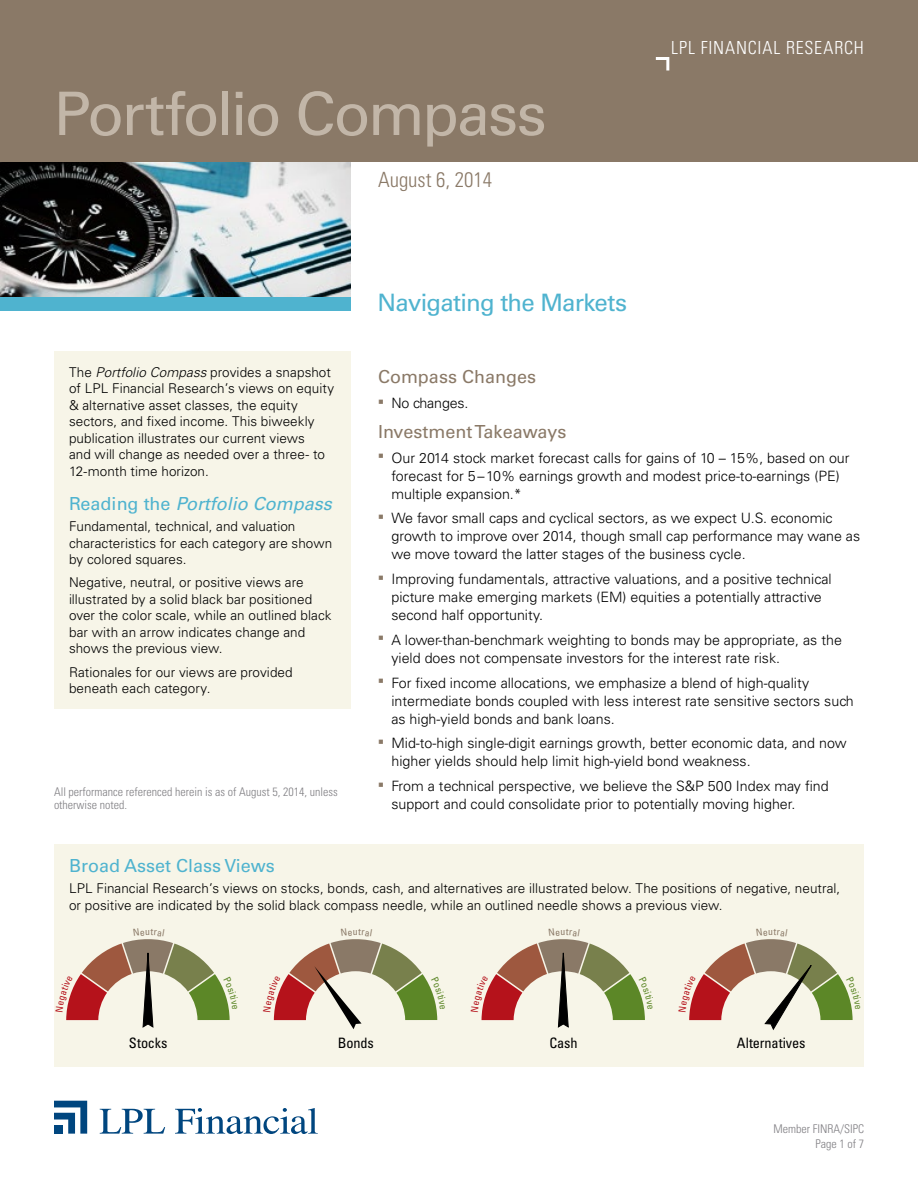
<style>
.page{position:relative;width:918px;height:1188px;background:#fff}
.page>*{position:absolute;margin:0;border:0;box-sizing:border-box;transform-origin:0 0}
.t1{font:60px "Univers";letter-spacing:-.04em;color:#c2b6a8}
.t2{font:24px "Univers";letter-spacing:-.03em;color:#4fb3cf}
.t3{font:300 condensed 21px "Univers";color:#8a7967}
.t4{font:18px "Univers";color:#8a7967}
.t5{font:italic 18px "Univers";color:#4fb3cf}
.t6{font:300 condensed 18px "Univers";letter-spacing:.05em;color:#fff}
.t7{font:18px "Univers";color:#4fb3cf}
.t8{font:condensed 14.4px "Univers";letter-spacing:-.01em;color:#000}
.t9{font:300 14.25px/18px "Univers";color:#000}
.t10{font:300 13.5px/16.5px "Univers";letter-spacing:.005em;color:#000}
.t11{font:300 condensed 12px/14.4px "Univers";color:#807f83;text-align:right}
.s1{font-style:italic}
.s2{font-style:normal}
</style>
<div class="page">
<div style="left:0;top:0;width:918px;height:162px;background:#8a7967"></div>
<div style="left:0;top:297px;width:351px;height:13px;background:#4fb3cf"></div>
<svg style="left:100px;top:1109px;width:65px;height:25px"></svg>
<svg style="left:175px;top:1108px;width:143px;height:26px"></svg>
<svg style="left:54px;top:1101px;width:33px;height:33px"></svg>
<div style="left:54px;top:1125px;width:9px;height:9px;background:#00467f"></div>
<svg style="left:655px;top:57px;width:15px;height:14px"></svg>
<img style="left:0;top:162px;width:351px;height:135px">
<div style="left:54px;top:351px;width:297px;height:357px;background:#f7f5e8"></div>
<div style="left:54px;top:844px;width:810px;height:222px;background:#f7f5e8"></div>
<svg style="left:689px;top:939px;width:164px;height:91px"></svg>
<svg style="left:481px;top:939px;width:164px;height:89px"></svg>
<svg style="left:273px;top:939px;width:165px;height:90px"></svg>
<svg style="left:66px;top:939px;width:164px;height:89px"></svg>
<h1 class="t1" style="left:54px;top:78px;width:494px">Portfolio Compass</h1>
<h3 class="t3" style="left:378px;top:167px;width:116px">August 6, 2014</h3>
<h2 class="t2" style="left:378px;top:288px;width:251px">Navigating the Markets</h2>
<p class="t6" style="left:671px;top:37px;width:194px">LPL FINANCIAL RESEARCH</p>
<p class="t10" style="left:69px;top:364px;width:267px">The <span class="s1">Portfolio Compass</span> provides a snapshot of LPL Financial Research’s views on equity &amp; alternative asset classes, the equity sectors, and fixed income. This biweekly publication illustrates our current views<br>and will change as needed over a three- to 12-month time horizon.</p>
<p class="t5" style="left:69px;top:493px;width:264px"><span class="s2">Reading the</span> Portfolio Compass</p>
<p class="t10" style="left:69px;top:518px;width:265px">Fundamental, technical, and valuation characteristics for each category are shown by colored squares.</p>
<p class="t10" style="left:69px;top:574px;width:264px">Negative, neutral, or positive views are illustrated by a solid black bar positioned over the color scale, while an outlined black bar with an arrow indicates change and shows the previous view.</p>
<p class="t10" style="left:69px;top:664px;width:225px">Rationales for our views are provided beneath each category.</p>
<p class="t11" style="left:54px;top:785px;width:285px;line-height:13.6px;text-align:left">All performance referenced herein is as of August 5, 2014, unless otherwise noted.</p>
<p class="t4" style="left:378px;top:365px;width:160px">Compass Changes</p>
<p class="t9" style="left:391px;top:394px;width:79px">No changes.</p>
<p class="t4" style="left:378px;top:421px;width:190px">Investment Takeaways</p>
<p class="t9" style="left:391px;top:449px;width:460px">Our 2014 stock market forecast calls for gains of 10 – 15%, based on our forecast for 5–10% earnings growth and modest price-to-earnings (PE) multiple expansion.*</p>
<p class="t9" style="left:391px;top:509px;width:470px">We favor small caps and cyclical sectors, as we expect U.S. economic growth to improve over 2014, though small cap performance may wane as we move toward the latter stages of the business cycle.</p>
<p class="t9" style="left:391px;top:570px;width:442px">Improving fundamentals, attractive valuations, and a positive technical picture make emerging markets (EM) equities a potentially attractive second half opportunity.</p>
<p class="t9" style="left:391px;top:631px;width:452px">A lower-than-benchmark weighting to bonds may be appropriate, as the yield does not compensate investors for the interest rate risk.</p>
<p class="t9" style="left:391px;top:674px;width:464px">For fixed income allocations, we emphasize a blend of high-quality intermediate bonds coupled with less interest rate sensitive sectors such as high-yield bonds and bank loans.</p>
<p class="t9" style="left:391px;top:734px;width:457px">Mid-to-high single-digit earnings growth, better economic data, and now higher yields should help limit high-yield bond weakness.</p>
<p class="t9" style="left:391px;top:777px;width:439px">From a technical perspective, we believe the S&amp;P 500 Index may find support and could consolidate prior to potentially moving higher.</p>
<p class="t7" style="left:69px;top:855px;width:207px">Broad Asset Class Views</p>
<p class="t10" style="left:69px;top:880px;width:773px">LPL Financial Research’s views on stocks, bonds, cash, and alternatives are illustrated below. The positions of negative, neutral, or positive are indicated by the solid black compass needle, while an outlined needle shows a previous view.</p>
<p class="t8" style="left:129px;top:1034px;width:40px">Stocks</p>
<p class="t8" style="left:338px;top:1034px;width:37px">Bonds</p>
<p class="t8" style="left:549px;top:1034px;width:30px">Cash</p>
<p class="t8" style="left:737px;top:1034px;width:70px">Alternatives</p>
<p class="t11" style="left:773px;top:1122px;width:92px">Member FINRA/SIPC<br>Page 1 of 7</p>
</div>
